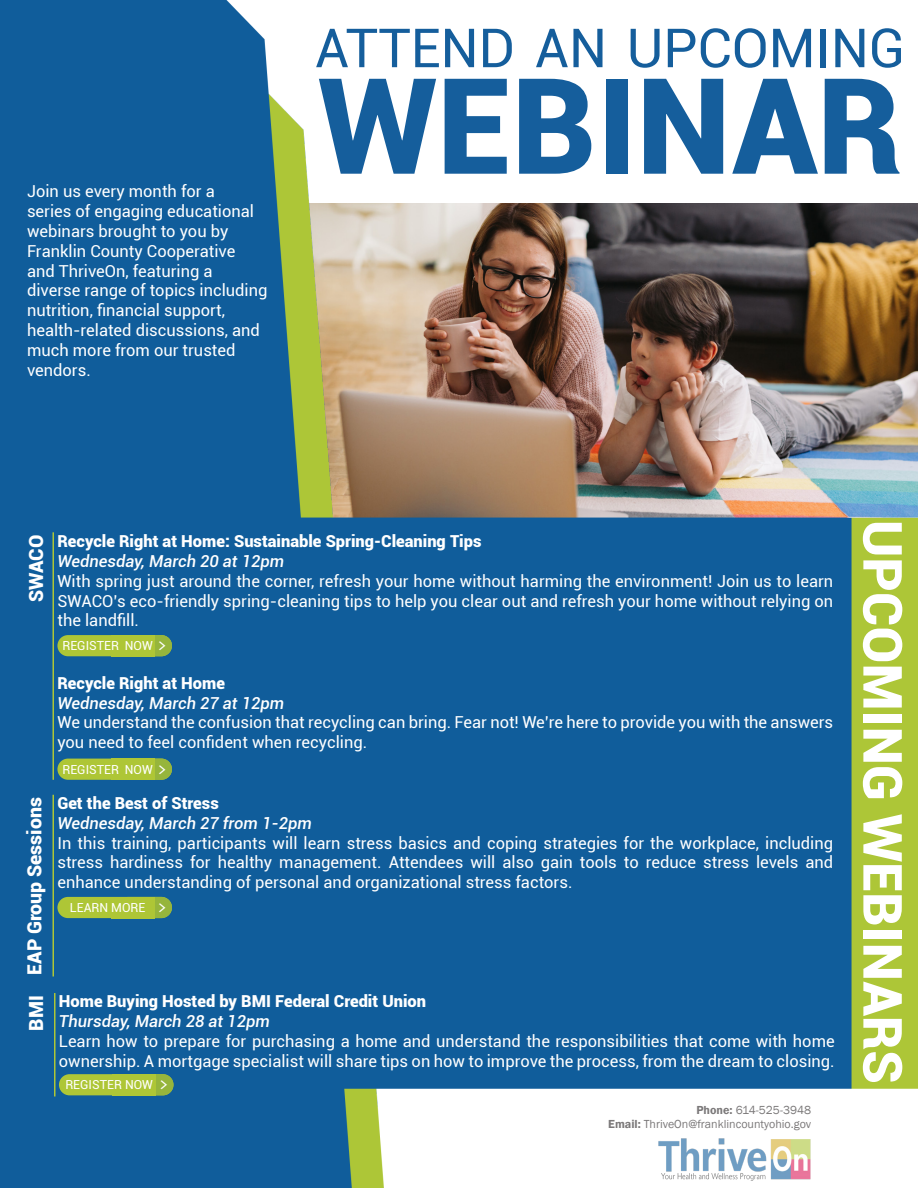
<style>
.page{position:relative;width:918px;height:1188px;background:#fff}
.page>*{position:absolute;margin:0;border:0;box-sizing:border-box;transform-origin:0 0}
.t1{font:900 133.5px "Roboto";color:#155e9c}
.t2{font:900 54px "Roboto";color:#fff}
.t3{font:54px "Roboto";color:#155e9c}
.t4{font:900 19.5px "Roboto";color:#fff}
.t5{font:16.5px/19.8px "Roboto";color:#fff}
.t6{font:900 16.5px "Roboto";color:#fff}
.t7{font:italic 500 16.5px "Roboto";color:#fff}
.t8{font:16.5px "Consolas";color:#fff}
.t9{font:12.45px "Roboto";color:#fff}
.t10{font:12px/14.4px "Franklin Gothic";color:#231f20;text-align:right}
.s1{font-weight:600}
</style>
<div class="page">
<img style="left:0;top:0;width:918px;height:1188px">
<div style="left:57px;top:897px;width:115px;height:21px;background:#aec636;border-radius:11px"></div>
<div style="left:118px;top:897px;width:54px;height:21px;background:#96b53c;border-radius:11px"></div>
<div style="left:111px;top:897px;width:43px;height:21px;background:#aec636"></div>
<hr style="left:52px;top:795px;width:2px;height:182px;background:#aec636">
<div style="left:57px;top:635px;width:115px;height:21px;background:#aec636;border-radius:11px"></div>
<div style="left:118px;top:635px;width:54px;height:21px;background:#96b53c;border-radius:11px"></div>
<div style="left:111px;top:635px;width:43px;height:21px;background:#aec636"></div>
<hr style="left:52px;top:532px;width:2px;height:248px;background:#aec636">
<div style="left:57px;top:759px;width:115px;height:21px;background:#aec636;border-radius:11px"></div>
<div style="left:118px;top:759px;width:54px;height:21px;background:#96b53c;border-radius:11px"></div>
<div style="left:111px;top:759px;width:43px;height:21px;background:#aec636"></div>
<div style="left:59px;top:1074px;width:114px;height:21px;background:#aec636;border-radius:11px"></div>
<div style="left:119px;top:1074px;width:54px;height:21px;background:#96b53c;border-radius:11px"></div>
<div style="left:112px;top:1074px;width:44px;height:21px;background:#aec636"></div>
<hr style="left:54px;top:993px;width:2px;height:104px;background:#aec636">
<p class="t3" style="left:315px;top:10px;width:592px">ATTEND AN UPCOMING</p>
<p class="t5" style="left:27px;top:181px;width:189px">Join us every month for a</p>
<p class="t5" style="left:27px;top:201px;width:242px">series of engaging educational webinars brought to you by<br>Franklin County Cooperative<br>and ThriveOn, featuring a diverse range of topics including nutrition, financial support, health-related discussions, and much more from our trusted vendors.</p>
<p class="t1" style="left:318px;top:32px;width:586px">WEBINAR</p>
<p class="t4" style="left:22px;top:602px;width:69px;rotate:-90deg">SWACO</p>
<p class="t6" style="left:57px;top:530px;width:426px">Recycle Right at Home: Sustainable Spring-Cleaning Tips</p>
<p class="t7" style="left:57px;top:550px;width:228px">Wednesday, March 20 at 12pm</p>
<p class="t5" style="left:57px;top:570px;width:777px;text-align:justify">With spring just around the corner, refresh your home without harming the environment! Join us to learn SWACO’s eco-friendly spring-cleaning tips to help you clear out and refresh your home without relying on the landfill.</p>
<p class="t9" style="left:63px;top:637px;width:92px">REGISTER NOW</p>
<p class="t8" style="left:158px;top:634px;width:11px">&gt;</p>
<p class="t6" style="left:57px;top:671px;width:169px">Recycle Right at Home</p>
<p class="t7" style="left:57px;top:691px;width:228px">Wednesday, March 27 at 12pm</p>
<p class="t5" style="left:57px;top:712px;width:777px">We understand the confusion that recycling can bring. Fear not! We’re here to provide you with the answers you need to feel confident when recycling.</p>
<p class="t9" style="left:63px;top:761px;width:92px">REGISTER NOW</p>
<p class="t8" style="left:158px;top:757px;width:11px">&gt;</p>
<p class="t4" style="left:21px;top:975px;width:179px;rotate:-90deg">EAP Group Sessions</p>
<p class="t6" style="left:57px;top:792px;width:163px">Get the Best of Stress</p>
<p class="t7" style="left:57px;top:811px;width:256px">Wednesday, March 27 from 1-2pm</p>
<p class="t5" style="left:57px;top:832px;width:777px;text-align:justify">In this training, participants will learn stress basics and coping strategies for the workplace, including stress hardiness for healthy management. Attendees will also gain tools to reduce stress levels and enhance understanding of personal and organizational stress factors.</p>
<p class="t9" style="left:70px;top:899px;width:77px">LEARN MORE</p>
<p class="t8" style="left:158px;top:895px;width:11px">&gt;</p>
<p class="t4" style="left:22px;top:1031px;width:37px;rotate:-90deg">BMI</p>
<p class="t6" style="left:59px;top:990px;width:369px">Home Buying Hosted by BMI Federal Credit Union</p>
<p class="t7" style="left:59px;top:1010px;width:212px">Thursday, March 28 at 12pm</p>
<p class="t5" style="left:59px;top:1031px;width:777px">Learn how to prepare for purchasing a home and understand the responsibilities that come with home ownership. A mortgage specialist will share tips on how to improve the process, from the dream to closing.</p>
<p class="t9" style="left:65px;top:1076px;width:89px">REGISTER NOW</p>
<p class="t8" style="left:159px;top:1073px;width:11px">&gt;</p>
<p class="t10" style="left:608px;top:1103px;width:204px"><span class="s1">Phone:</span> 614-525-3948<br><span class="s1">Email:</span> ThriveOn@franklincountyohio.gov</p>
<p class="t2" style="left:921px;top:520px;width:565px;rotate:90deg">UPCOMING WEBINARS</p>
</div>
